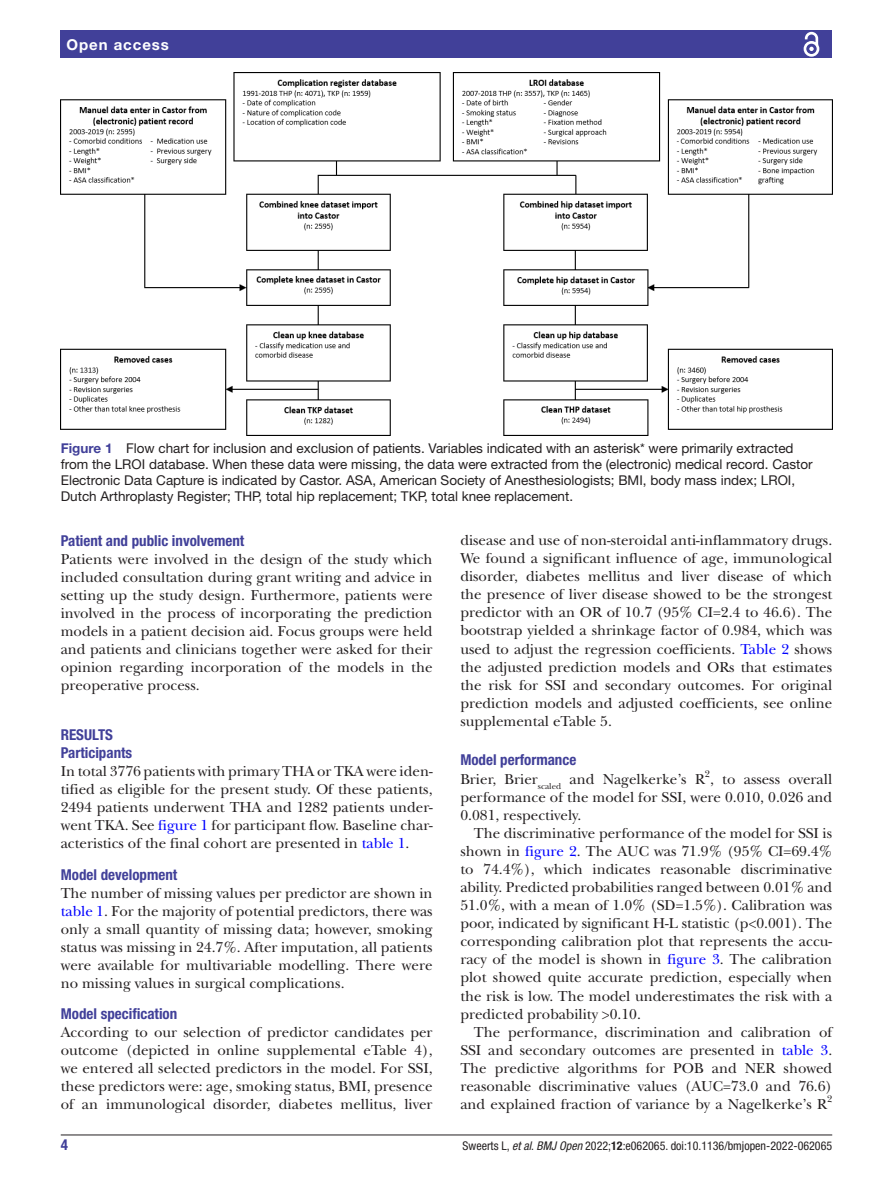
<style>
.page{position:relative;width:893px;height:1191px;background:#fff}
.page>*{position:absolute;margin:0;border:0;box-sizing:border-box;transform-origin:0 0}
.t1{font:15px/18px "New Baskerville";color:#231f20;text-align:justify}
.t2{font:700 condensed 15px/18px "Helvetica Neue LT Std";color:#414099}
.t3{font:700 15px "Helvetica Neue LT Std";letter-spacing:.065em;color:#fff}
.t4{font:13.5px/16.2px "Helvetica Neue LT Std";color:#231f20}
.t5{font:condensed 12px "Helvetica Neue LT Std";color:#231f20}
.t6{font:9.9px "New Baskerville";color:#231f20}
.s1{font-weight:700;color:#414099}
.s2{color:#00f}
.s3{font-style:italic}
.s4{font-weight:700}
</style>
<div class="page">
<hr style="left:61px;top:1134px;width:771px;height:1px;background:#231f20">
<div style="left:61px;top:31px;width:771px;height:27px;background:#414099"></div>
<svg style="left:803px;top:31px;width:17px;height:26px"></svg>
<img style="left:61px;top:73px;width:771px;height:362px">
<p class="t3" style="left:66px;top:35px;width:104px">Open access</p>
<p class="t4" style="left:61px;top:440px;width:753px"><span class="s1">Figure 1</span> Flow chart for inclusion and exclusion of patients. Variables indicated with an asterisk* were primarily extracted from the LROI database. When these data were missing, the data were extracted from the (electronic) medical record. Castor Electronic Data Capture is indicated by Castor. ASA, American Society of Anesthesiologists; BMI, body mass index; LROI, Dutch Arthroplasty Register; THP, total hip replacement; TKP, total knee replacement.</p>
<p class="t2" style="left:61px;top:531px;width:185px">Patient and public involvement</p>
<p class="t1" style="left:61px;top:550px;width:373px">Patients were involved in the design of the study which included consultation during grant writing and advice in setting up the study design. Furthermore, patients were involved in the process of incorporating the prediction models in a patient decision aid. Focus groups were held and patients and clinicians together were asked for their opinion regarding incorporation of the models in the preoperative process.</p>
<p class="t2" style="left:61px;top:725px;width:73px">RESULTS<br>Participants</p>
<p class="t1" style="left:61px;top:762px;width:373px">In total 3776 patients with primary THA or TKA were iden&shy;tified as eligible for the present study. Of these patients, 2494 patients underwent THA and 1282 patients under&shy;went TKA. See <span class="s2">figure 1</span> for participant flow. Baseline char&shy;acteristics of the final cohort are presented in <span class="s2">table 1</span>.</p>
<p class="t2" style="left:61px;top:865px;width:118px">Model development</p>
<p class="t1" style="left:61px;top:884px;width:373px">The number of missing values per predictor are shown in <span class="s2">table 1</span>. For the majority of potential predictors, there was only a small quantity of missing data; however, smoking status was missing in 24.7%. After imputation, all patients were available for multivariable modelling. There were no missing values in surgical complications.</p>
<p class="t2" style="left:61px;top:1004px;width:118px">Model specification</p>
<p class="t1" style="left:61px;top:1023px;width:373px">According to our selection of predictor candidates per outcome (depicted in online supplemental eTable 4), we entered all selected predictors in the model. For SSI, these predictors were: age, smoking status, BMI, presence of an immunological disorder, diabetes mellitus, liver</p>
<p class="t1" style="left:460px;top:531px;width:373px">disease and use of non-steroidal anti-inflammatory drugs.<br>We found a significant influence of age, immunological disorder, diabetes mellitus and liver disease of which the presence of liver disease showed to be the strongest predictor with an OR of 10.7 (95% CI=2.4 to 46.6). The bootstrap yielded a shrinkage factor of 0.984, which was used to adjust the regression coefficients. <span class="s2">Table 2</span> shows the adjusted prediction models and ORs that estimates the risk for SSI and secondary outcomes. For original prediction models and adjusted coefficients, see online supplemental eTable 5.</p>
<p class="t2" style="left:460px;top:751px;width:117px">Model performance</p>
<p class="t1" style="left:460px;top:770px;width:373px">Brier, Brier<sub>scaled</sub> and Nagelkerke’s R , to assess overall</p>
<p class="t6" style="left:705px;top:768px;width:7px">2</p>
<p class="t1" style="left:460px;top:788px;width:373px">performance of the model for SSI, were 0.010, 0.026 and<br>0.081, respectively.</p>
<p class="t1" style="left:460px;top:824px;width:373px;text-indent:14px">The discriminative performance of the model for SSI is shown in <span class="s2">figure 2</span>. The AUC was 71.9% (95% CI=69.4% to 74.4%), which indicates reasonable discriminative ability. Predicted probabilities ranged between 0.01% and 51.0%, with a mean of 1.0% (SD=1.5%). Calibration was poor, indicated by significant H-L statistic (p&lt;0.001). The corresponding calibration plot that represents the accu&shy;racy of the model is shown in <span class="s2">figure 3</span>. The calibration plot showed quite accurate prediction, especially when the risk is low. The model underestimates the risk with a predicted probability &gt;0.10.</p>
<p class="t1" style="left:460px;top:1023px;width:373px;text-indent:14px">The performance, discrimination and calibration of SSI and secondary outcomes are presented in <span class="s2">table 3</span>.<br>The predictive algorithms for POB and NER showed reasonable discriminative values (AUC=73.0 and 76.6) and explained fraction of variance by a Nagelkerke’s R<sup>2</sup></p>
<p class="t2" style="left:61px;top:1135px;width:9px">4</p>
<p class="t5" style="left:463px;top:1138px;width:371px">Sweerts L, <span class="s3">et al</span>. <span class="s3">BMJ Open</span> 2022;<span class="s4">12</span>:e062065. doi:10.1136/bmjopen-2022-062065</p>
</div>
